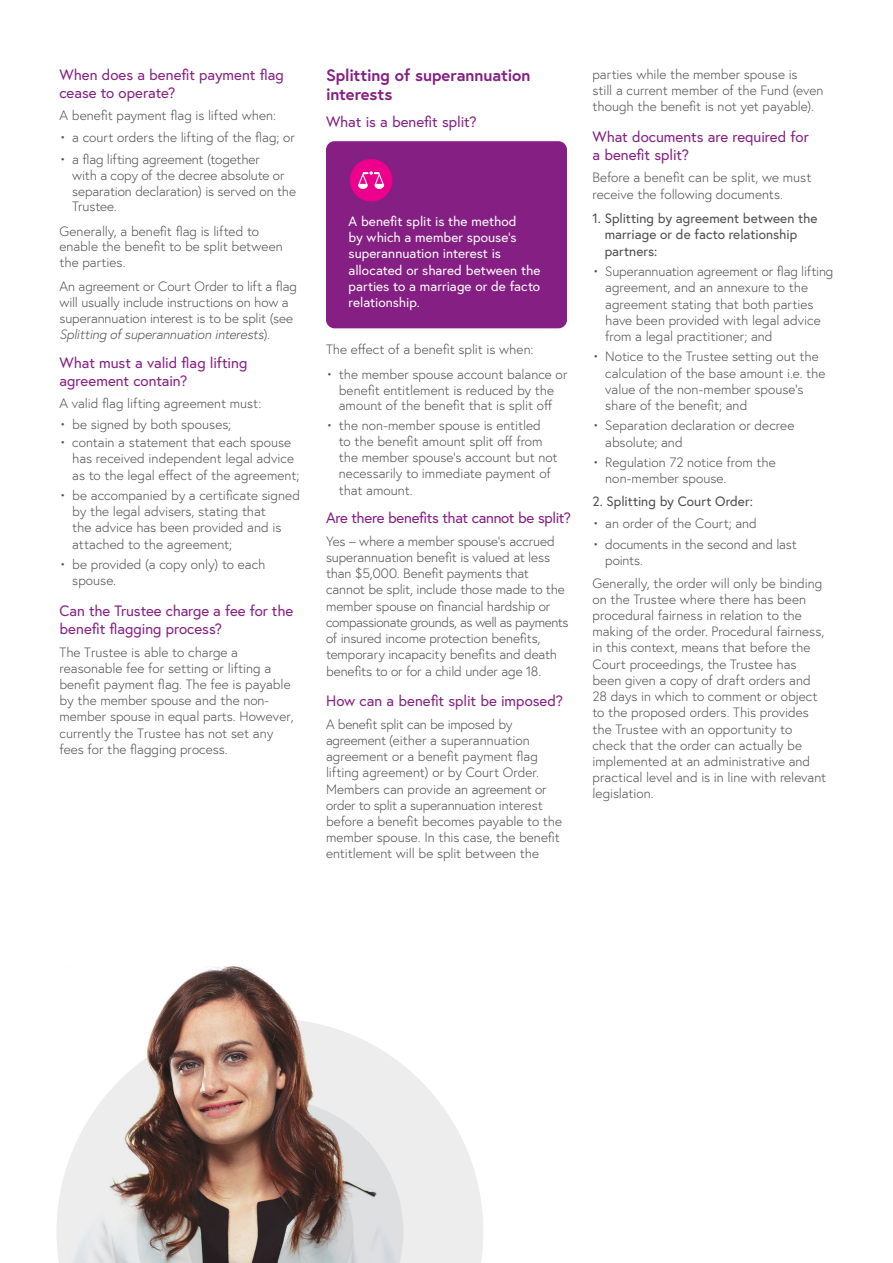
<style>
.page{position:relative;width:893px;height:1263px;background:#fff}
.page>*{position:absolute;margin:0;border:0;box-sizing:border-box;transform-origin:0 0}
.t1{font:700 16.5px/19.5px "Europa";letter-spacing:-.005em;color:#851f83}
.t2{font:15px/18px "Europa";letter-spacing:-.005em;color:#851f83}
.t3{font:300 13.5px/16.2px "Europa";color:#4d4d4f}
.t4{font:13.5px/16.2px "Europa";color:#fff}
.t5{font:13.5px/16.2px "Europa";letter-spacing:.005em;color:#4d4d4f}
.s1{font-style:italic}
</style>
<div class="page">
<div style="left:326px;top:141px;width:241px;height:187px;background:#851f83;border-radius:9px"></div>
<div style="left:350px;top:159px;width:42px;height:42px;background:#ec008c;border-radius:50%"></div>
<svg style="left:358px;top:171px;width:26px;height:18px"></svg>
<svg style="left:57px;top:1065px;width:426px;height:198px;fill:#ededee"></svg>
<img style="left:67px;top:966px;width:335px;height:297px">
<p class="t2" style="left:60px;top:65px;width:226px">When does a benefit payment flag cease to operate?</p>
<p class="t3" style="left:60px;top:107px;width:218px">A benefit payment flag is lifted when:</p>
<p class="t3" style="left:60px;top:129px;width:237px">• a court orders the lifting of the flag; or</p>
<p class="t3" style="left:72px;top:151px;width:225px;line-height:15.8px;text-indent:-13px">• a flag lifting agreement (together<br>with a copy of the decree absolute or separation declaration) is served on the<br>Trustee.</p>
<p class="t3" style="left:60px;top:223px;width:225px;line-height:15.8px">Generally, a benefit flag is lifted to enable the benefit to be split between the parties.</p>
<p class="t3" style="left:60px;top:279px;width:239px">An agreement or Court Order to lift a flag will usually include instructions on how a superannuation interest is to be split (see <span class="s1">Splitting of superannuation interests</span>).</p>
<p class="t2" style="left:60px;top:353px;width:189px">What must a valid flag lifting agreement contain?</p>
<p class="t3" style="left:60px;top:395px;width:203px">A valid flag lifting agreement must:</p>
<p class="t3" style="left:60px;top:416px;width:173px">• be signed by both spouses;</p>
<p class="t3" style="left:72px;top:434px;width:229px;text-indent:-13px">• contain a statement that each spouse has received independent legal advice as to the legal effect of the agreement;</p>
<p class="t3" style="left:72px;top:487px;width:229px;text-indent:-13px">• be accompanied by a certificate signed by the legal advisers, stating that<br>the advice has been provided and is attached to the agreement;</p>
<p class="t3" style="left:72px;top:556px;width:195px;text-indent:-13px">• be provided (a copy only) to each spouse.</p>
<p class="t2" style="left:60px;top:601px;width:235px">Can the Trustee charge a fee for the benefit flagging process?</p>
<p class="t3" style="left:60px;top:644px;width:236px">The Trustee is able to charge a reasonable fee for setting or lifting a benefit payment flag. The fee is payable by the member spouse and the non&shy;member spouse in equal parts. However, currently the Trustee has not set any fees for the flagging process.</p>
<p class="t1" style="left:326px;top:65px;width:206px">Splitting of superannuation interests</p>
<p class="t2" style="left:326px;top:112px;width:152px">What is a benefit split?</p>
<p class="t4" style="left:349px;top:213px;width:193px">A benefit split is the method<br>by which a member spouse’s superannuation interest is allocated or shared between the parties to a marriage or de facto relationship.</p>
<p class="t3" style="left:326px;top:341px;width:209px">The effect of a benefit split is when:</p>
<p class="t3" style="left:326px;top:366px;width:243px;line-height:15.8px;text-align:center">• the member spouse account balance or benefit entitlement is reduced by the amount of the benefit that is split off</p>
<p class="t3" style="left:339px;top:417px;width:220px;text-indent:-13px">• the non-member spouse is entitled<br>to the benefit amount split off from the member spouse’s account but not necessarily to immediate payment of that amount.</p>
<p class="t2" style="left:326px;top:509px;width:247px">Are there benefits that cannot be split?</p>
<p class="t3" style="left:326px;top:533px;width:244px">Yes – where a member spouse’s accrued superannuation benefit is valued at less than $5,000. Benefit payments that cannot be split, include those made to the member spouse on financial hardship or compassionate grounds, as well as payments of insured income protection benefits, temporary incapacity benefits and death benefits to or for a child under age 18.</p>
<p class="t2" style="left:326px;top:692px;width:239px">How can a benefit split be imposed?</p>
<p class="t3" style="left:326px;top:716px;width:238px">A benefit split can be imposed by agreement (either a superannuation agreement or a benefit payment flag lifting agreement) or by Court Order.<br>Members can provide an agreement or order to split a superannuation interest before a benefit becomes payable to the member spouse. In this case, the benefit entitlement will be split between the</p>
<p class="t3" style="left:592px;top:66px;width:232px">parties while the member spouse is<br>still a current member of the Fund (even though the benefit is not yet payable).</p>
<p class="t2" style="left:592px;top:127px;width:218px">What documents are required for a benefit split?</p>
<p class="t3" style="left:592px;top:169px;width:220px">Before a benefit can be split, we must receive the following documents.</p>
<p class="t5" style="left:605px;top:210px;width:214px;text-indent:-12px">1. Splitting by agreement between the marriage or de facto relationship partners:</p>
<p class="t3" style="left:605px;top:263px;width:230px;text-indent:-13px">• Superannuation agreement or flag lifting agreement, and an annexure to the agreement stating that both parties have been provided with legal advice from a legal practitioner; and</p>
<p class="t3" style="left:605px;top:348px;width:222px;text-indent:-13px">• Notice to the Trustee setting out the calculation of the base amount i.e. the value of the non-member spouse’s share of the benefit; and</p>
<p class="t3" style="left:605px;top:417px;width:191px;text-indent:-13px">• Separation declaration or decree absolute; and</p>
<p class="t3" style="left:605px;top:454px;width:172px;text-indent:-13px">• Regulation 72 notice from the non‑member spouse.</p>
<p class="t5" style="left:592px;top:493px;width:162px">2. Splitting by Court Order:</p>
<p class="t3" style="left:592px;top:515px;width:166px">• an order of the Court; and</p>
<p class="t3" style="left:605px;top:536px;width:193px;text-indent:-13px">• documents in the second and last points.</p>
<p class="t3" style="left:592px;top:575px;width:235px">Generally, the order will only be binding on the Trustee where there has been procedural fairness in relation to the making of the order. Procedural fairness, in this context, means that before the Court proceedings, the Trustee has been given a copy of draft orders and 28 days in which to comment or object to the proposed orders. This provides the Trustee with an opportunity to check that the order can actually be implemented at an administrative and practical level and is in line with relevant legislation.</p>
</div>
